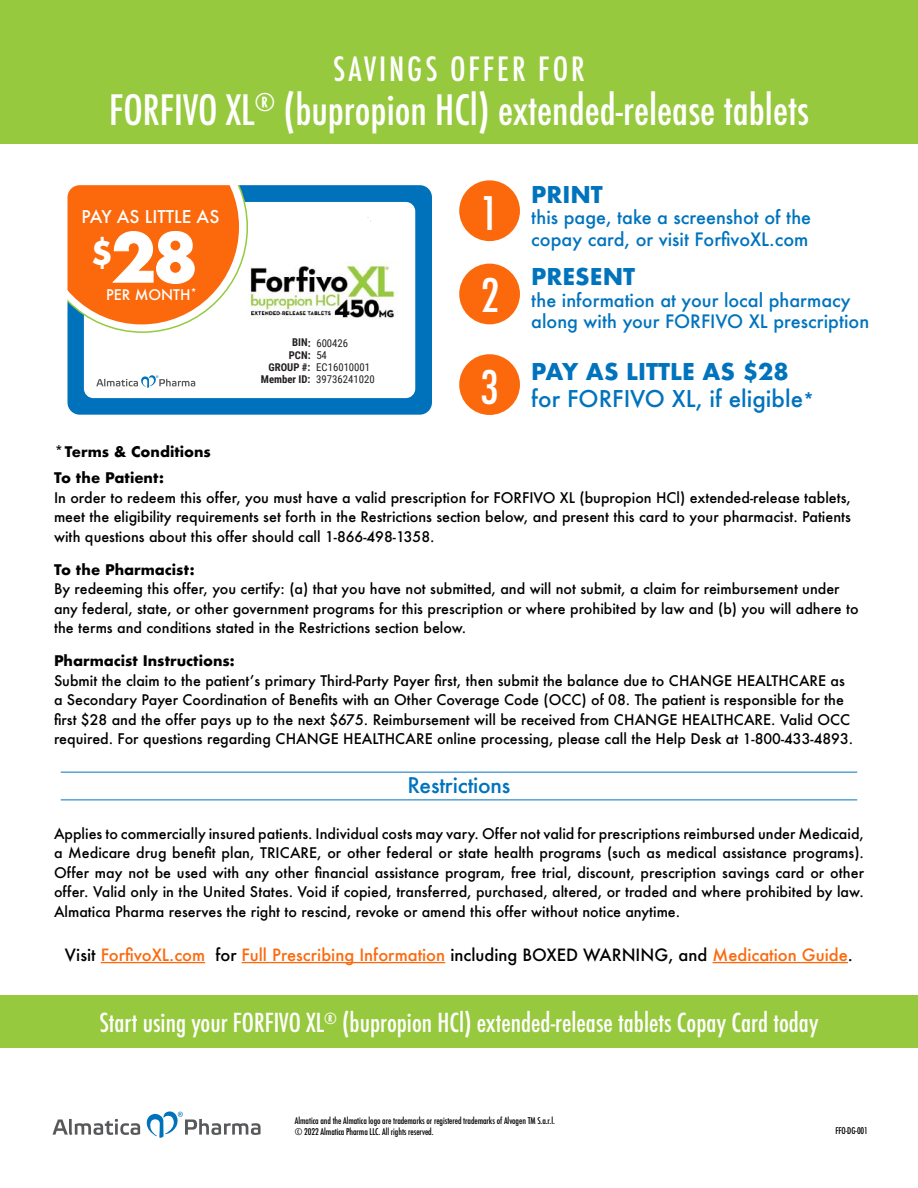
<style>
.page{position:relative;width:918px;height:1188px;background:#fff}
.page>*{position:absolute;margin:0;border:0;box-sizing:border-box;transform-origin:0 0}
.t1{font:700 65.4px "Futura";color:#fff}
.t2{font:500 condensed 45px/82.3px "Futura";color:#fff}
.t3{font:500 condensed 40.65px "Futura";color:#fff}
.t4{font:500 condensed 32.55px "Futura";letter-spacing:.09em;color:#fff}
.t5{font:700 32.25px "Futura";color:#fff}
.t6{font:500 condensed 25.5px "Futura";color:#fff}
.t7{font:500 22.5px/27px "Futura";color:#0073bd}
.t8{font:700 22.5px "Futura";color:#0073bd}
.t9{font:500 21px "Futura";letter-spacing:-.01em;color:#0073bd}
.t10{font:500 18px/21.6px "Futura";color:#0073bd}
.t11{font:500 17.1px "Futura";color:#fff}
.t12{font:500 16.5px "Futura";color:#fc690d}
.t13{font:500 14.25px/19.5px "Futura";color:#000;text-align:justify}
.t14{font:700 14.25px/26.2px "Futura";color:#000}
.t15{font:500 14.25px "Futura";color:#fff}
.t16{font:10.8px "Roboto Condensed";color:#231f20}
.t17{font:700 10.8px "Roboto Condensed";color:#231f20}
.t18{font:500 9.45px "Futura";color:#fff}
.t19{font:500 condensed 9px/10.5px "Futura";letter-spacing:-.01em;color:#000}
.s1{font-weight:700}
.s2{font-weight:400}
.s3{font-size:18px}
.s4{color:#000}
</style>
<div class="page">
<div style="left:0;top:0;width:918px;height:143px;background:#96c93d"></div>
<div style="left:0;top:996px;width:918px;height:52px;background:#96c93d"></div>
<div style="left:459px;top:180px;width:61px;height:61px;background:#fc690d;border-radius:50%"></div>
<div style="left:459px;top:264px;width:61px;height:60px;background:#fc690d;border-radius:50%"></div>
<div style="left:459px;top:354px;width:61px;height:61px;background:#fc690d;border-radius:50%"></div>
<hr style="left:101px;top:962px;width:104px;height:1px;background:#fc690d">
<hr style="left:242px;top:962px;width:203px;height:1px;background:#fc690d">
<hr style="left:713px;top:962px;width:135px;height:1px;background:#fc690d">
<hr style="left:61px;top:772px;width:796px;height:1px;background:#0073bd">
<hr style="left:61px;top:800px;width:796px;height:1px;background:#0073bd">
<svg style="left:53px;top:1111px;width:208px;height:27px"></svg>
<div style="left:68px;top:185px;width:364px;height:230px;background:#0072bc"></div>
<div style="left:84px;top:202px;width:331px;height:196px;background:#fff;border-radius:9px"></div>
<img style="left:248px;top:263px;width:149px;height:56px">
<svg style="left:96px;top:375px;width:99px;height:13px"></svg>
<svg style="left:68px;top:185px;width:180px;height:148px"></svg>
<h3 class="t4" style="left:333px;top:48px;width:253px">SAVINGS OFFER FOR</h3>
<h3 class="t3" style="left:109px;top:84px;width:702px">FORFIVO XL<sup>®</sup> (bupropion HCl) extended-release tablets</h3>
<p class="t11" style="left:81px;top:205px;width:139px">PAY AS LITTLE AS</p>
<h3 class="t5" style="left:91px;top:230px;width:23px">$</h3>
<p class="t15" style="left:106px;top:285px;width:86px">PER MONTH</p>
<h1 class="t1" style="left:112px;top:210px;width:88px">28</h1>
<p class="t18" style="left:191px;top:286px;width:7px">*</p>
<p class="t16" style="left:292px;top:335px;width:58px"><span class="s1">BIN:</span> 600426</p>
<p class="t17" style="left:289px;top:347px;width:40px">PCN: <span class="s2">54</span></p>
<p class="t16" style="left:269px;top:359px;width:103px"><span class="s1">GROUP #:</span> EC16010001</p>
<p class="t16" style="left:261px;top:371px;width:115px"><span class="s1">Member ID:</span> 39736241020</p>
<h2 class="t2" style="left:480px;top:172px;width:21px">1<br>2</h2>
<h2 class="t2" style="left:480px;top:346px;width:20px">3</h2>
<h3 class="t8" style="left:531px;top:178px;width:73px">PRINT</h3>
<p class="t10" style="left:531px;top:207px;width:282px">this page, take a screenshot of the copay card, or visit ForfivoXL.com</p>
<h3 class="t8" style="left:531px;top:261px;width:105px">PRESENT</h3>
<p class="t10" style="left:531px;top:289px;width:339px">the information at your local pharmacy along with your FORFIVO XL prescription</p>
<h3 class="t7" style="left:531px;top:357px;width:284px"><span class="s1">PAY AS LITTLE AS $28 </span>for FORFIVO XL, if eligible<span class="s3">*</span></h3>
<p class="t14" style="left:54px;top:438px;width:158px">*Terms &amp; Conditions<br>To the Patient:</p>
<p class="t13" style="left:54px;top:487px;width:799px">In order to redeem this offer, you must have a valid prescription for FORFIVO XL (bupropion HCl) extended-release tablets, meet the eligibility requirements set forth in the Restrictions section below, and present this card to your pharmacist. Patients with questions about this offer should call 1-866-498-1358.</p>
<p class="t14" style="left:54px;top:556px;width:142px">To the Pharmacist:</p>
<p class="t13" style="left:54px;top:579px;width:806px;text-align:left">By redeeming this offer, you certify: (a) that you have not submitted, and will not submit, a claim for reimbursement under any federal, state, or other government programs for this prescription or where prohibited by law and (b) you will adhere to the terms and conditions stated in the Restrictions section below.</p>
<p class="t14" style="left:54px;top:648px;width:182px">Pharmacist Instructions:</p>
<p class="t13" style="left:54px;top:670px;width:801px;text-align:left">Submit the claim to the patient’s primary Third‑Party Payer first, then submit the balance due to CHANGE HEALTHCARE as a Secondary Payer Coordination of Benefits with an Other Coverage Code (OCC) of 08. The patient is responsible for the first $28 and the offer pays up to the next $675. Reimbursement will be received from CHANGE HEALTHCARE. Valid OCC required. For questions regarding CHANGE HEALTHCARE online processing, please call the Help Desk at 1-800-433-4893.</p>
<h3 class="t9" style="left:408px;top:771px;width:104px">Restrictions</h3>
<p class="t13" style="left:54px;top:824px;width:812px">Applies to commercially insured patients. Individual costs may vary. Offer not valid for prescriptions reimbursed under Medicaid, a Medicare drug benefit plan, TRICARE, or other federal or state health programs (such as medical assistance programs).<br>Offer may not be used with any other financial assistance program, free trial, discount, prescription savings card or other offer. Valid only in the United States. Void if copied, transferred, purchased, altered, or traded and where prohibited by law.<br>Almatica Pharma reserves the right to rescind, revoke or amend this offer without notice anytime.</p>
<p class="t12" style="left:65px;top:944px;width:790px"><span class="s4">Visit</span> ForfivoXL.com <span class="s4">for</span> Full Prescribing Information <span class="s4">including BOXED WARNING, and</span> Medication Guide<span class="s4">.</span></p>
<h3 class="t6" style="left:99px;top:1007px;width:721px">Start using your FORFIVO XL<sup>®</sup> (bupropion HCl) extended-release tablets Copay Card today</h3>
<p class="t19" style="left:295px;top:1116px;width:262px">Almatica and the Almatica logo are trademarks or registered trademarks of Alvogen TM S.a.r.l. © 2022 Almatica Pharma LLC. All rights reserved.</p>
<p class="t19" style="left:835px;top:1125px;width:34px">FFO-DG-001</p>
</div>
